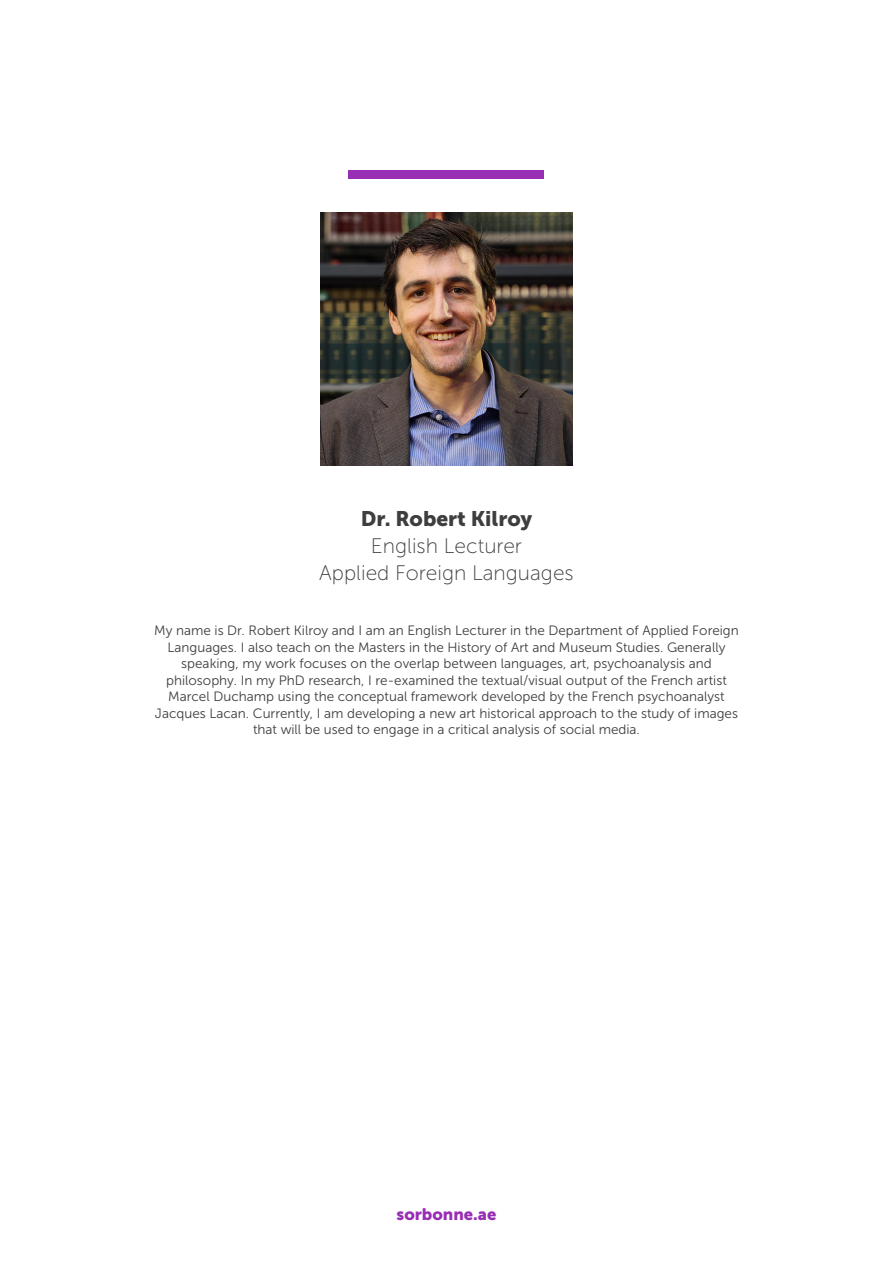
<style>
.page{position:relative;width:893px;height:1263px;background:#fff}
.page>*{position:absolute;margin:0;border:0;box-sizing:border-box;transform-origin:0 0}
.t1{font:21px "Museo Sans 100";color:#3e3e3f}
.t2{font:21px "Museo Sans 900";color:#3e3e3f}
.t3{font:16.5px "Museo Sans 900";color:#982eb4}
.t4{font:13.5px/16.5px "Museo Sans 300";color:#3e3e3f;text-align:center}
</style>
<div class="page">
<div style="left:349px;top:170px;width:195px;height:9px;background:#982eb4"></div>
<img style="left:320px;top:213px;width:253px;height:252px">
<p class="t2" style="left:361px;top:507px;width:173px">Dr. Robert Kilroy</p>
<p class="t1" style="left:371px;top:535px;width:153px">English Lecturer</p>
<p class="t1" style="left:319px;top:562px;width:256px">Applied Foreign Languages</p>
<p class="t4" style="left:154px;top:622px;width:586px">My name is Dr. Robert Kilroy and I am an English Lecturer in the Department of Applied Foreign Languages. I also teach on the Masters in the History of Art and Museum Studies. Generally speaking, my work focuses on the overlap between languages, art, psychoanalysis and philosophy. In my PhD research, I re-examined the textual/visual output of the French artist Marcel Duchamp using the conceptual framework developed by the French psychoanalyst Jacques Lacan. Currently, I am developing a new art historical approach to the study of images that will be used to engage in a critical analysis of social media.</p>
<p class="t3" style="left:397px;top:1205px;width:101px">sorbonne.ae</p>
</div>
